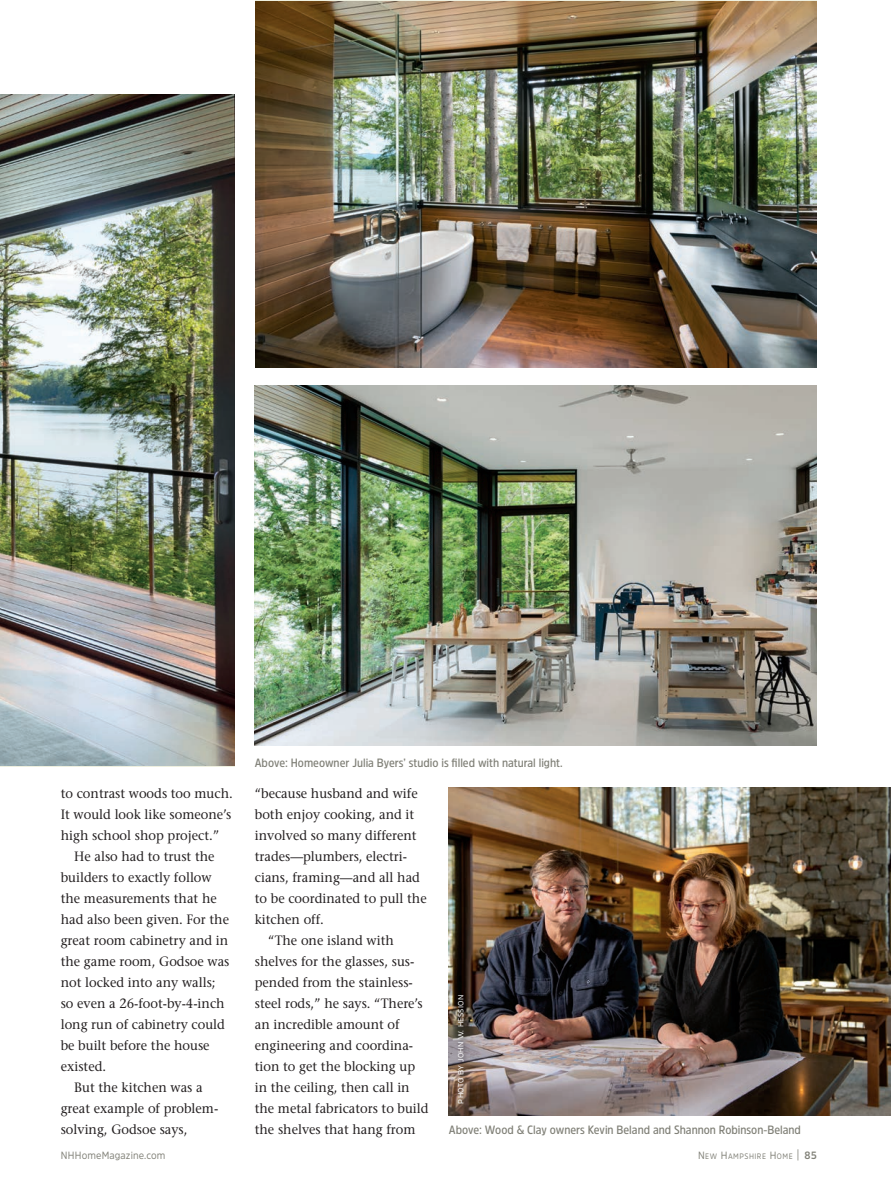
<style>
.page{position:relative;width:891px;height:1202px;background:#fff}
.page>*{position:absolute;margin:0;border:0;box-sizing:border-box;transform-origin:0 0}
.t1{font:13.5px "Stone Serif";color:#231f20;scale:.95 1}
.t2{font:600 12px "Amsi Pro Narw";color:#818178}
.t3{font:10.5px "Amsi Pro";letter-spacing:.01em;color:#818178;scale:.9 1}
.t4{font:7.8px "Amsi Pro";letter-spacing:.065em;color:#818178;scale:.9 1}
.t5{font:7.5px "Amsi Pro";letter-spacing:.04em;color:#fff}
.s1{font-size:10.5px}
.s2{font-weight:300;font-size:13.5px}
.s3{font-weight:700;font-size:10.5px}
</style>
<div class="page">
<img style="left:0;top:94px;width:235px;height:672px">
<img style="left:255px;top:1px;width:562px;height:366px">
<img style="left:255px;top:386px;width:562px;height:359px">
<img style="left:449px;top:787px;width:442px;height:328px">
<div style="left:456px;top:993px;width:14px;height:116px;background:#231f20;opacity:.75"></div>
<p class="t1" style="left:61px;top:785px;width:183px">to contrast woods too much.</p>
<p class="t1" style="left:61px;top:806px;width:181px">It would look like someone’s</p>
<p class="t1" style="left:61px;top:827px;width:168px">high school shop project.”</p>
<p class="t1" style="left:74px;top:848px;width:149px">He also had to trust the</p>
<p class="t1" style="left:61px;top:869px;width:160px">builders to exactly follow</p>
<p class="t1" style="left:61px;top:890px;width:166px">the measurements that he</p>
<p class="t1" style="left:61px;top:911px;width:179px">had also been given. For the</p>
<p class="t1" style="left:61px;top:932px;width:178px">great room cabinetry and in</p>
<p class="t1" style="left:61px;top:953px;width:179px">the game room, Godsoe was</p>
<p class="t1" style="left:61px;top:974px;width:165px">not locked into any walls;</p>
<p class="t1" style="left:61px;top:995px;width:174px">so even a 26-foot-by-4-inch</p>
<p class="t1" style="left:61px;top:1016px;width:174px">long run of cabinetry could</p>
<p class="t1" style="left:61px;top:1037px;width:158px">be built before the house</p>
<p class="t1" style="left:61px;top:1058px;width:49px">existed.</p>
<p class="t1" style="left:74px;top:1079px;width:137px">But the kitchen was a</p>
<p class="t1" style="left:61px;top:1100px;width:167px">great example of problem-</p>
<p class="t1" style="left:61px;top:1121px;width:135px">solving, Godsoe says,</p>
<p class="t2" style="left:255px;top:754px;width:309px">Above: Homeowner Julia Byers’ studio is filled with natural light.</p>
<p class="t1" style="left:255px;top:785px;width:173px">“because husband and wife</p>
<p class="t1" style="left:255px;top:806px;width:169px">both enjoy cooking, and it</p>
<p class="t1" style="left:255px;top:827px;width:172px">involved so many different</p>
<p class="t1" style="left:255px;top:848px;width:162px">trades—plumbers, electri-</p>
<p class="t1" style="left:255px;top:869px;width:175px">cians, framing—and all had</p>
<p class="t1" style="left:255px;top:890px;width:182px">to be coordinated to pull the</p>
<p class="t1" style="left:255px;top:911px;width:74px">kitchen off.</p>
<p class="t1" style="left:268px;top:932px;width:134px">“The one island with</p>
<p class="t1" style="left:255px;top:953px;width:169px">shelves for the glasses, sus-</p>
<p class="t1" style="left:255px;top:974px;width:168px">pended from the stainless-</p>
<p class="t1" style="left:255px;top:995px;width:178px">steel rods,” he says. “There’s</p>
<p class="t1" style="left:255px;top:1016px;width:154px">an incredible amount of</p>
<p class="t1" style="left:255px;top:1037px;width:168px">engineering and coordina-</p>
<p class="t1" style="left:255px;top:1058px;width:170px">tion to get the blocking up</p>
<p class="t1" style="left:255px;top:1079px;width:165px">in the ceiling, then call in</p>
<p class="t1" style="left:255px;top:1100px;width:184px">the metal fabricators to build</p>
<p class="t1" style="left:255px;top:1121px;width:171px">the shelves that hang from</p>
<p class="t2" style="left:449px;top:1121px;width:354px">Above: Wood &amp; Clay owners Kevin Beland and Shannon Robinson-Beland</p>
<p class="t5" style="left:456px;top:1103px;width:110px;rotate:-90deg">PHOTO BY JOHN W. HESSION</p>
<p class="t3" style="left:61px;top:1148px;width:118px">NHHomeMagazine.com</p>
<p class="t4" style="left:698px;top:1151px;width:133px"><span class="s1">N</span>EW <span class="s1">H</span>AMPSH IRE <span class="s1">H</span>OME <span class="s2">|</span> <span class="s3">85</span></p>
</div>
